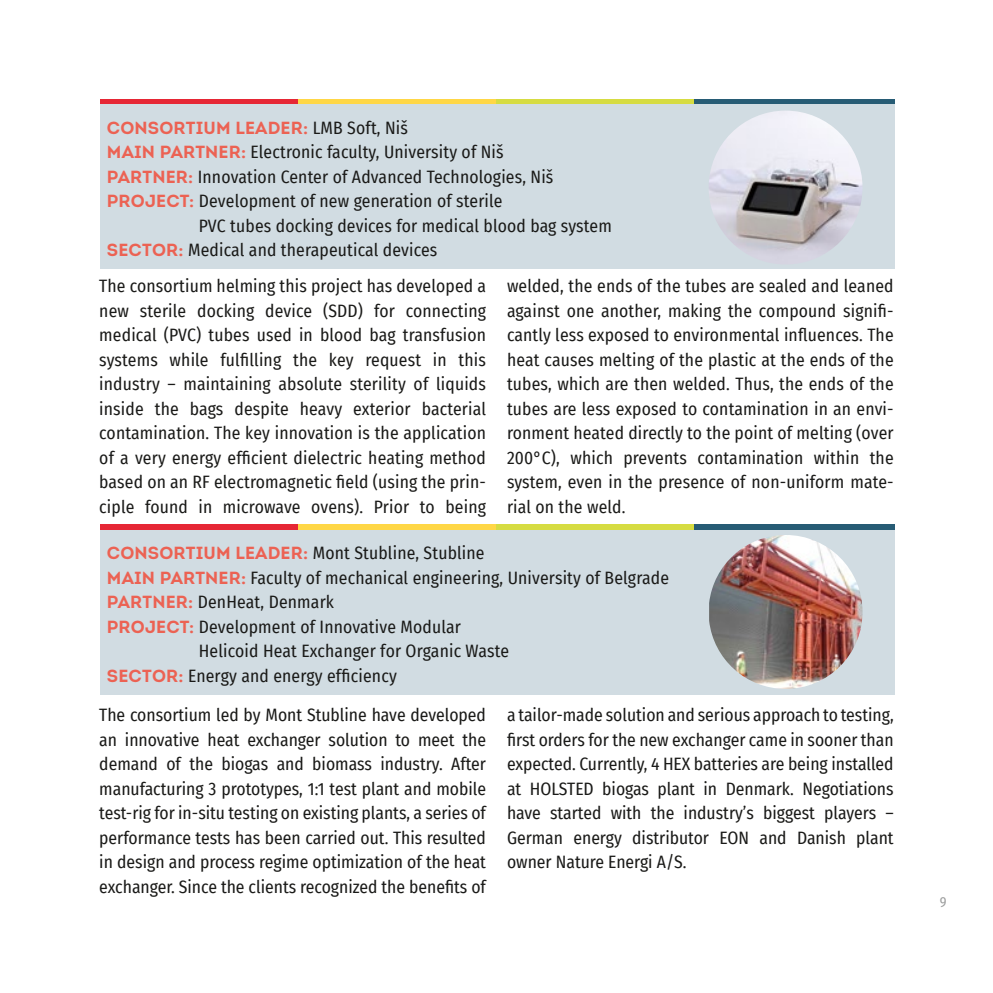
<style>
.page{position:relative;width:993px;height:993px;background:#fff}
.page>*{position:absolute;margin:0;border:0;box-sizing:border-box;transform-origin:0 0}
.t1{font:17.5px/24.5px "Fira Sans Condensed";letter-spacing:.01em;color:#1a1a18;text-align:justify}
.t2{font:700 17.5px "Intro";letter-spacing:.01em;color:#ec6253}
.t3{font:14px "Fira Sans Condensed";color:#9c9d9d}
.s1{font-family:"Fira Sans Condensed";font-weight:400;color:#1a1a18}
.s2{font-family:"Intro";font-weight:700;color:#ec6253}
</style>
<div class="page">
<div style="left:100px;top:99px;width:198px;height:5px;background:#e62735"></div>
<div style="left:298px;top:99px;width:198px;height:5px;background:#ffd746"></div>
<div style="left:496px;top:99px;width:198px;height:5px;background:#d6dc42"></div>
<div style="left:694px;top:99px;width:200px;height:5px;background:#275c75"></div>
<div style="left:100px;top:104px;width:794px;height:165px;background:#d1dce2"></div>
<div style="left:100px;top:524px;width:198px;height:5px;background:#e62735"></div>
<div style="left:298px;top:524px;width:198px;height:5px;background:#ffd746"></div>
<div style="left:496px;top:524px;width:198px;height:5px;background:#d6dc42"></div>
<div style="left:694px;top:524px;width:200px;height:5px;background:#275c75"></div>
<div style="left:100px;top:529px;width:794px;height:165px;background:#d1dce2"></div>
<img style="left:708px;top:110px;width:154px;height:154px;border-radius:77px">
<img style="left:709px;top:535px;width:153px;height:153px">
<p class="t2" style="left:107px;top:116px;width:302px">CONSORTIUM LEADER: <span class="s1">LMB Soft, Niš</span></p>
<p class="t1" style="left:107px;top:139px;width:398px"><span class="s2">MAIN PARTNER:</span> Electronic faculty, University of Niš</p>
<p class="t1" style="left:107px;top:164px;width:448px"><span class="s2">PARTNER:</span> Innovation Center of Advanced Technologies, Niš</p>
<p class="t1" style="left:107px;top:188px;width:397px"><span class="s2">PROJECT:</span> Development of new generation of sterile</p>
<p class="t1" style="left:199px;top:213px;width:414px">PVC tubes docking devices for medical blood bag system</p>
<p class="t1" style="left:107px;top:237px;width:332px"><span class="s2">SECTOR:</span> Medical and therapeutical devices</p>
<p class="t1" style="left:99px;top:273px;width:388px">The consortium helming this project has developed a new sterile docking device (SDD) for connecting medical (PVC) tubes used in blood bag transfusion systems while fulfilling the key request in this industry – maintaining absolute sterility of liquids inside the bags despite heavy exterior bacterial contamination. The key innovation is the application of a very energy efficient dielectric heating method based on an RF electromagnetic field (using the prin&shy;ciple found in microwave ovens). Prior to being</p>
<p class="t1" style="left:507px;top:273px;width:388px">welded, the ends of the tubes are sealed and leaned against one another, making the compound signifi&shy;cantly less exposed to environmental influences. The heat causes melting of the plastic at the ends of the tubes, which are then welded. Thus, the ends of the tubes are less exposed to contamination in an envi&shy;ronment heated directly to the point of melting (over 200°C), which prevents contamination within the system, even in the presence of non-uniform mate&shy;rial on the weld.</p>
<p class="t1" style="left:107px;top:540px;width:379px"><span class="s2">CONSORTIUM LEADER:</span> Mont Stubline, Stubline</p>
<p class="t1" style="left:107px;top:564px;width:563px"><span class="s2">MAIN PARTNER:</span> Faculty of mechanical engineering, University of Belgrade</p>
<p class="t1" style="left:107px;top:589px;width:228px"><span class="s2">PARTNER:</span> DenHeat, Denmark</p>
<p class="t1" style="left:107px;top:613px;width:355px"><span class="s2">PROJECT:</span> Development of Innovative Modular</p>
<p class="t1" style="left:199px;top:638px;width:311px">Helicoid Heat Exchanger for Organic Waste</p>
<p class="t1" style="left:107px;top:662px;width:291px"><span class="s2">SECTOR:</span> Energy and energy efficiency</p>
<p class="t1" style="left:99px;top:702px;width:388px">The consortium led by Mont Stubline have developed an innovative heat exchanger solution to meet the demand of the biogas and biomass industry. After manufacturing 3 prototypes, 1:1 test plant and mobile test-rig for in-situ testing on existing plants, a series of performance tests has been carried out. This resulted in design and process regime optimization of the heat exchanger. Since the clients recognized the benefits of</p>
<p class="t1" style="left:507px;top:702px;width:388px">a tailor-made solution and serious approach to testing, first orders for the new exchanger came in sooner than expected. Currently, 4 HEX batteries are being installed at HOLSTED biogas plant in Denmark. Negotiations have started with the industry’s biggest players – German energy distributor EON and Danish plant owner Nature Energi A/S.</p>
<p class="t3" style="left:939px;top:891px;width:8px">9</p>
</div>
